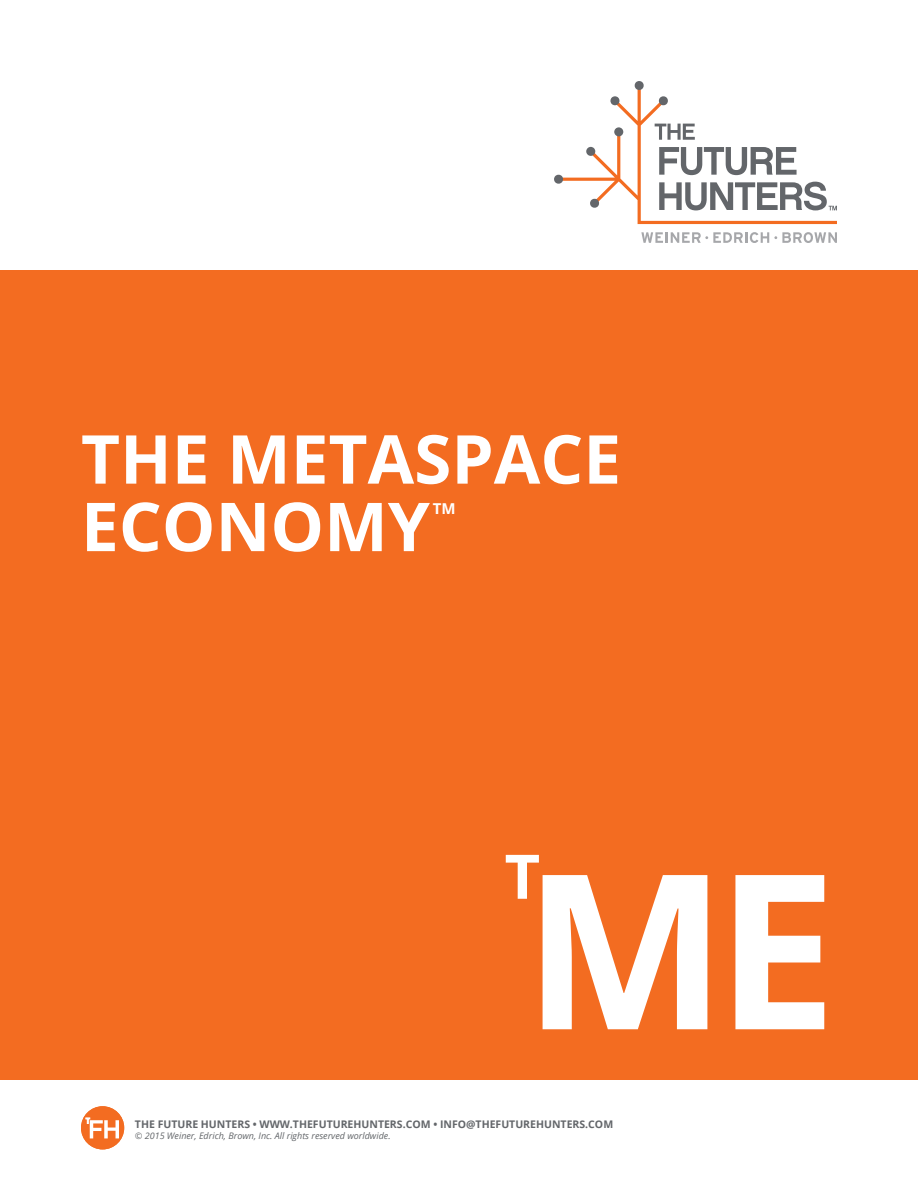
<style>
.page{position:relative;width:918px;height:1188px;background:#fff}
.page>*{position:absolute;margin:0;border:0;box-sizing:border-box;transform-origin:0 0}
.t1{font:700 216px "Open Sans";color:#fff}
.t2{font:700 67.5px/67.5px "Open Sans";color:#fff}
.t3{font:700 61.5px "Open Sans";color:#fff}
.t4{font:700 15px "Open Sans";color:#fff}
.t5{font:700 10.5px "Open Sans";color:#63666a}
.t6{font:italic 9px "Open Sans";color:#63666a}
</style>
<div class="page">
<div style="left:81px;top:1106px;width:43px;height:43px;background:#f36c21;border-radius:50%"></div>
<svg style="left:85px;top:1117px;width:34px;height:21px"></svg>
<div style="left:0;top:270px;width:918px;height:810px;background:#f36c21"></div>
<svg style="left:641px;top:232px;width:196px;height:11px"></svg>
<svg style="left:554px;top:81px;width:283px;height:143px"></svg>
<h2 class="t2" style="left:81px;top:424px;width:542px">THE METASPACE<br>ECONOMY</h2>
<h3 class="t4" style="left:433px;top:498px;width:24px">TM</h3>
<h3 class="t3" style="left:505px;top:833px;width:37px">T</h3>
<h1 class="t1" style="left:523px;top:798px;width:315px">ME</h1>
<p class="t5" style="left:135px;top:1116px;width:480px">THE FUTURE HUNTERS • WWW.THEFUTUREHUNTERS.COM • INFO@THEFUTUREHUNTERS.COM</p>
<p class="t6" style="left:135px;top:1129px;width:257px">© 2015 Weiner, Edrich, Brown, Inc. All rights reserved worldwide.</p>
</div>
